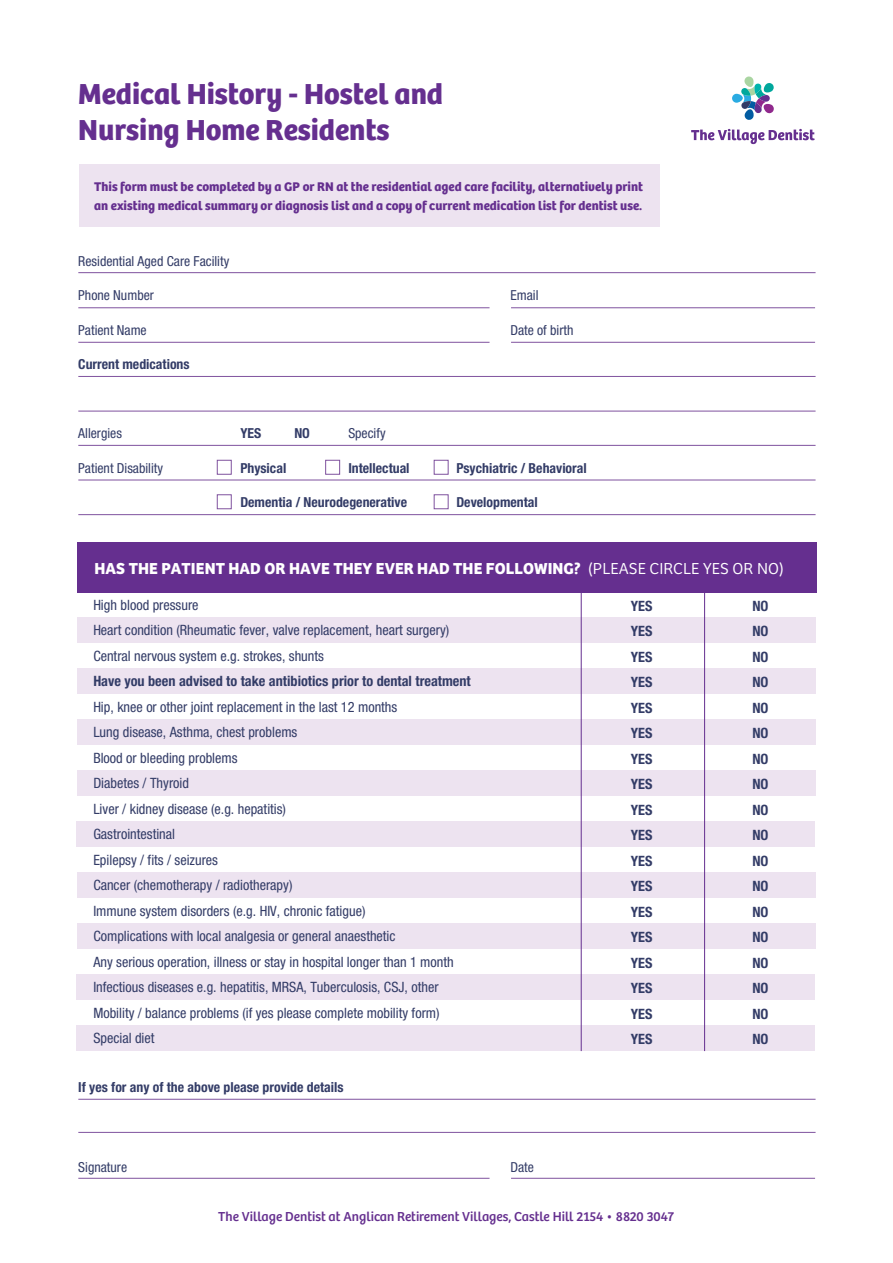
<style>
.page{position:relative;width:893px;height:1263px;background:#fff}
.page>*{position:absolute;margin:0;border:0;box-sizing:border-box;transform-origin:0 0}
.t1{font:700 30px/36px "Bree";color:#652f8f}
.t2{font:700 16.5px "Bree";letter-spacing:.005em;color:#fff}
.t3{font:condensed 14.25px/25.5px "Helvetica Neue";color:#333c67}
.t4{font:700 condensed 14.25px "Helvetica Neue";color:#333c67}
.t5{font:700 condensed 13.8px "Helvetica Neue";color:#333c67}
.t6{font:condensed 13.8px "Helvetica Neue";color:#333c67}
.t7{font:13.5px "Bree";color:#652f8f}
.t8{font:700 13.05px/19.5px "Bree";color:#652f8f}
.s1{font-weight:300}
</style>
<div class="page">
<hr style="left:78px;top:307px;width:412px;height:1px;background:#7f529e">
<hr style="left:511px;top:307px;width:304px;height:1px;background:#7f529e">
<hr style="left:78px;top:342px;width:412px;height:1px;background:#7f529e">
<hr style="left:511px;top:342px;width:304px;height:1px;background:#7f529e">
<hr style="left:78px;top:272px;width:737px;height:1px;background:#7f529e">
<hr style="left:78px;top:376px;width:737px;height:1px;background:#7f529e">
<hr style="left:78px;top:411px;width:737px;height:1px;background:#7f529e">
<hr style="left:78px;top:480px;width:737px;height:1px;background:#7f529e">
<hr style="left:78px;top:514px;width:737px;height:1px;background:#7f529e">
<hr style="left:78px;top:445px;width:737px;height:1px;background:#7f529e">
<hr style="left:78px;top:1099px;width:737px;height:1px;background:#7f529e">
<div style="left:217px;top:460px;width:15px;height:15px;border:1px solid #7f529e"></div>
<div style="left:217px;top:494px;width:15px;height:15px;border:1px solid #7f529e"></div>
<div style="left:434px;top:494px;width:14px;height:15px;border:1px solid #7f529e"></div>
<div style="left:325px;top:460px;width:15px;height:15px;border:1px solid #7f529e"></div>
<div style="left:434px;top:460px;width:14px;height:15px;border:1px solid #7f529e"></div>
<hr style="left:78px;top:1132px;width:737px;height:1px;background:#7f529e">
<hr style="left:78px;top:1178px;width:412px;height:1px;background:#7f529e">
<hr style="left:511px;top:1178px;width:304px;height:1px;background:#7f529e">
<div style="left:79px;top:164px;width:580px;height:62px;background:#ede3f0"></div>
<svg style="left:691px;top:129px;width:124px;height:15px"></svg>
<div style="left:732px;top:94px;width:11px;height:9px;background:#2aabe2;border-radius:4px"></div>
<svg style="left:741px;top:76px;width:33px;height:44px"></svg>
<div style="left:77px;top:618px;width:738px;height:25px;background:#ede3f0"></div>
<div style="left:77px;top:669px;width:738px;height:25px;background:#ede3f0"></div>
<div style="left:77px;top:720px;width:738px;height:25px;background:#ede3f0"></div>
<div style="left:77px;top:771px;width:738px;height:25px;background:#ede3f0"></div>
<div style="left:77px;top:822px;width:737px;height:25px;background:#ede3f0"></div>
<div style="left:77px;top:873px;width:738px;height:25px;background:#ede3f0"></div>
<div style="left:77px;top:924px;width:738px;height:25px;background:#ede3f0"></div>
<div style="left:77px;top:975px;width:737px;height:25px;background:#ede3f0"></div>
<div style="left:77px;top:1026px;width:737px;height:25px;background:#ede3f0"></div>
<div style="left:77px;top:542px;width:739px;height:51px;background:#652f8f"></div>
<hr style="left:581px;top:580px;width:1px;height:471px;background:#652f8f">
<hr style="left:704px;top:580px;width:1px;height:471px;background:#652f8f">
<h1 class="t1" style="left:78px;top:76px;width:366px">Medical History - Hostel and<br>Nursing Home Residents</h1>
<p class="t8" style="left:94px;top:177px;width:550px">This form must be completed by a GP or RN at the residential aged care facility, alternatively print an existing medical summary or diagnosis list and a copy of current medication list for dentist use.</p>
<p class="t6" style="left:78px;top:253px;width:152px">Residential Aged Care Facility</p>
<p class="t6" style="left:78px;top:287px;width:77px">Phone Number</p>
<p class="t6" style="left:510px;top:287px;width:30px">Email</p>
<p class="t6" style="left:78px;top:322px;width:70px">Patient Name</p>
<p class="t6" style="left:510px;top:322px;width:65px">Date of birth</p>
<p class="t5" style="left:78px;top:356px;width:113px">Current medications</p>
<p class="t6" style="left:78px;top:425px;width:45px">Allergies</p>
<p class="t5" style="left:240px;top:425px;width:22px">YES</p>
<p class="t5" style="left:294px;top:425px;width:17px">NO</p>
<p class="t6" style="left:348px;top:425px;width:39px">Specify</p>
<p class="t6" style="left:78px;top:460px;width:86px">Patient Disability</p>
<p class="t5" style="left:240px;top:459px;width:47px">Physical</p>
<p class="t5" style="left:348px;top:459px;width:63px">Intellectual</p>
<p class="t5" style="left:456px;top:459px;width:132px">Psychiatric / Behavioral</p>
<p class="t5" style="left:240px;top:494px;width:168px">Dementia / Neurodegenerative</p>
<p class="t5" style="left:456px;top:494px;width:83px">Developmental</p>
<p class="t2" style="left:94px;top:558px;width:691px">HAS THE PATIENT HAD OR HAVE THEY EVER HAD THE FOLLOWING? <span class="s1">(PLEASE CIRCLE YES OR NO)</span></p>
<p class="t3" style="left:93px;top:592px;width:357px">High blood pressure<br>Heart condition (Rheumatic fever, valve replacement, heart surgery)<br>Central nervous system e.g. strokes, shunts</p>
<p class="t4" style="left:93px;top:672px;width:379px">Have you been advised to take antibiotics prior to dental treatment</p>
<p class="t3" style="left:93px;top:694px;width:362px">Hip, knee or other joint replacement in the last 12 months<br>Lung disease, Asthma, chest problems<br>Blood or bleeding problems<br>Diabetes / Thyroid<br>Liver / kidney disease (e.g. hepatitis)<br>Gastrointestinal<br>Epilepsy / fits / seizures<br>Cancer (chemotherapy / radiotherapy)<br>Immune system disorders (e.g. HIV, chronic fatigue)<br>Complications with local analgesia or general anaesthetic<br>Any serious operation, illness or stay in hospital longer than 1 month Infectious diseases e.g. hepatitis, MRSA, Tuberculosis, CSJ, other Mobility / balance problems (if yes please complete mobility form)<br>Special diet</p>
<p class="t4" style="left:631px;top:597px;width:23px">YES</p>
<p class="t4" style="left:752px;top:597px;width:18px">NO</p>
<p class="t4" style="left:631px;top:623px;width:23px">YES</p>
<p class="t4" style="left:752px;top:623px;width:18px">NO</p>
<p class="t4" style="left:631px;top:648px;width:23px">YES</p>
<p class="t4" style="left:752px;top:648px;width:18px">NO</p>
<p class="t4" style="left:631px;top:674px;width:23px">YES</p>
<p class="t4" style="left:752px;top:674px;width:18px">NO</p>
<p class="t4" style="left:631px;top:699px;width:23px">YES</p>
<p class="t4" style="left:752px;top:699px;width:18px">NO</p>
<p class="t4" style="left:631px;top:725px;width:23px">YES</p>
<p class="t4" style="left:752px;top:725px;width:18px">NO</p>
<p class="t4" style="left:631px;top:750px;width:23px">YES</p>
<p class="t4" style="left:752px;top:750px;width:18px">NO</p>
<p class="t4" style="left:631px;top:776px;width:23px">YES</p>
<p class="t4" style="left:752px;top:776px;width:18px">NO</p>
<p class="t4" style="left:631px;top:801px;width:23px">YES</p>
<p class="t4" style="left:752px;top:801px;width:18px">NO</p>
<p class="t4" style="left:631px;top:827px;width:23px">YES</p>
<p class="t4" style="left:752px;top:827px;width:18px">NO</p>
<p class="t4" style="left:631px;top:852px;width:23px">YES</p>
<p class="t4" style="left:752px;top:852px;width:18px">NO</p>
<p class="t4" style="left:631px;top:878px;width:23px">YES</p>
<p class="t4" style="left:752px;top:878px;width:18px">NO</p>
<p class="t4" style="left:631px;top:903px;width:23px">YES</p>
<p class="t4" style="left:752px;top:903px;width:18px">NO</p>
<p class="t4" style="left:631px;top:929px;width:23px">YES</p>
<p class="t4" style="left:752px;top:929px;width:18px">NO</p>
<p class="t4" style="left:631px;top:954px;width:23px">YES</p>
<p class="t4" style="left:752px;top:954px;width:18px">NO</p>
<p class="t4" style="left:631px;top:980px;width:23px">YES</p>
<p class="t4" style="left:752px;top:980px;width:18px">NO</p>
<p class="t4" style="left:631px;top:1005px;width:23px">YES</p>
<p class="t4" style="left:752px;top:1005px;width:18px">NO</p>
<p class="t4" style="left:631px;top:1031px;width:23px">YES</p>
<p class="t4" style="left:752px;top:1031px;width:18px">NO</p>
<p class="t5" style="left:78px;top:1079px;width:267px">If yes for any of the above please provide details</p>
<p class="t6" style="left:78px;top:1159px;width:50px">Signature</p>
<p class="t6" style="left:510px;top:1159px;width:25px">Date</p>
<p class="t7" style="left:218px;top:1208px;width:457px">The Village Dentist at Anglican Retirement Villages, Castle Hill 2154 • 8820 3047</p>
</div>
